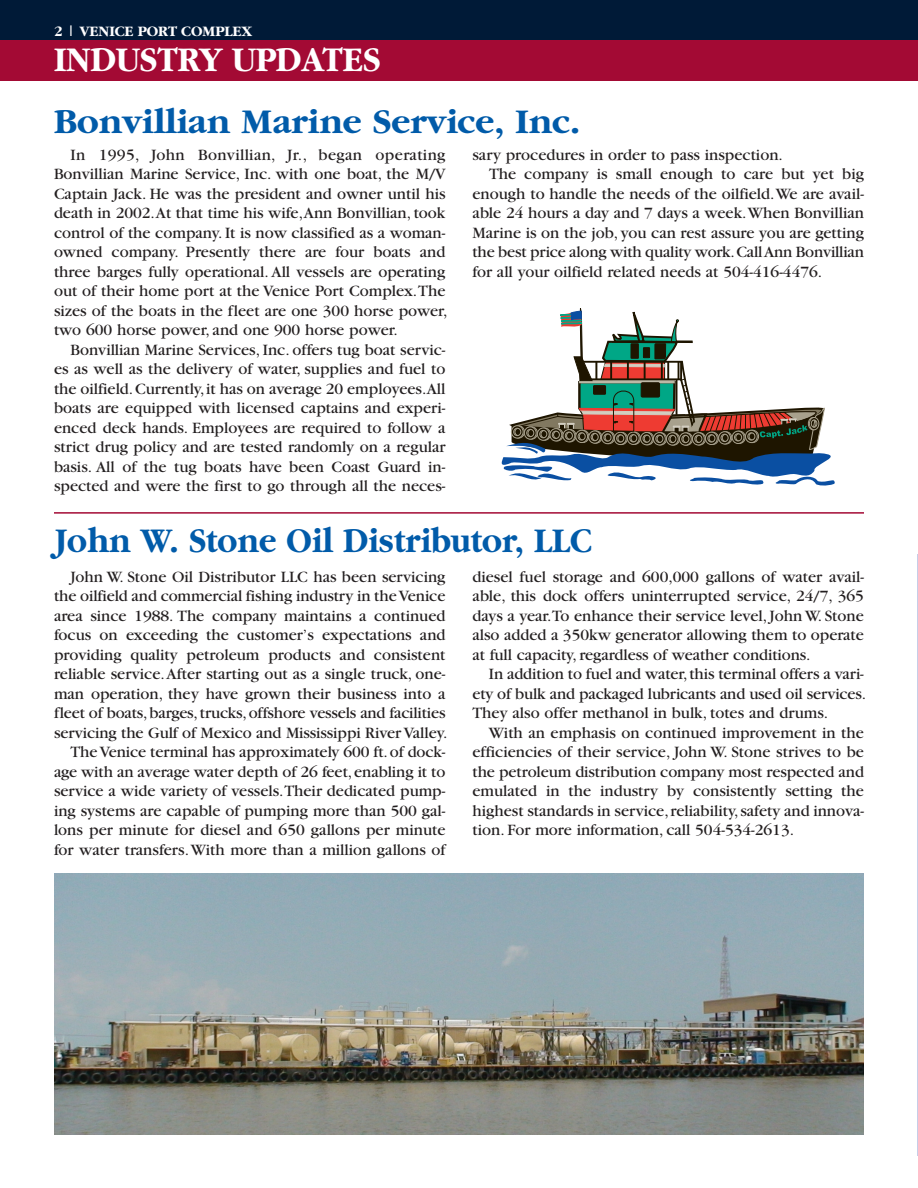
<style>
.page{position:relative;width:918px;height:1188px;background:#fff}
.page>*{position:absolute;margin:0;border:0;box-sizing:border-box;transform-origin:0 0}
.t1{font:700 36px "Garamond";color:#015ba9;scale:.92 1}
.t2{font:700 36px "Garamond";color:#015ba9}
.t3{font:700 36px "Garamond";color:#fff;scale:.94 1}
.t4{font:16.5px/19.5px "Garamond";color:#231f20;text-align:justify}
.t5{font:700 15px "Garamond";color:#fff}
</style>
<div class="page">
<hr style="left:917px;top:554px;width:1px;height:602px;background:#c6cee8">
<div style="left:0;top:0;width:918px;height:42px;background:#001a37"></div>
<div style="left:0;top:40px;width:918px;height:41px;background:#a30a34"></div>
<hr style="left:54px;top:512px;width:810px;height:2px;background:#a30a34">
<img style="left:54px;top:873px;width:810px;height:261px">
<svg style="left:502px;top:308px;width:333px;height:178px"></svg>
<p class="t5" style="left:54px;top:25px;width:200px">2 | VENICE PORT COMPLEX</p>
<h1 class="t3" style="left:54px;top:46px;width:349px">INDUSTRY UPDATES</h1>
<h1 class="t2" style="left:54px;top:108px;width:528px">Bonvillian Marine Service, Inc.</h1>
<p class="t4" style="left:54px;top:146px;width:395px;text-indent:16px">In 1995, John Bonvillian, Jr., began operating Bonvillian Marine Service, Inc. with one boat, the M/V Captain Jack. He was the president and owner until his death in 2002.At that time his wife,Ann Bonvillian, took control of the company. It is now classified as a woman&shy;owned company. Presently there are four boats and three barges fully operational. All vessels are operating out of their home port at the Venice Port Complex.The sizes of the boats in the fleet are one 300 horse power, two 600 horse power, and one 900 horse power.</p>
<p class="t4" style="left:54px;top:341px;width:393px;text-indent:16px">Bonvillian Marine Services, Inc. offers tug boat servic&shy;es as well as the delivery of water, supplies and fuel to the oilfield. Currently, it has on average 20 employees.All boats are equipped with licensed captains and experi&shy;enced deck hands. Employees are required to follow a strict drug policy and are tested randomly on a regular basis. All of the tug boats have been Coast Guard in - spected and were the first to go through all the neces-</p>
<p class="t4" style="left:473px;top:146px;width:312px">sary procedures in order to pass inspection.</p>
<p class="t4" style="left:489px;top:166px;width:377px">The company is small enough to care but yet big</p>
<p class="t4" style="left:473px;top:185px;width:393px">enough to handle the needs of the oilfield. We are avail-</p>
<p class="t4" style="left:473px;top:205px;width:393px">able 24 hours a day and 7 days a week. When Bonvillian</p>
<p class="t4" style="left:473px;top:224px;width:393px">Marine is on the job, you can rest assure you are getting</p>
<p class="t4" style="left:473px;top:244px;width:393px">the best price along with quality work. Call Ann Bonvillian</p>
<p class="t4" style="left:473px;top:263px;width:351px">for all your oilfield related needs at 504-416-4476.</p>
<h1 class="t1" style="left:54px;top:527px;width:586px">John W. Stone Oil Distributor, LLC</h1>
<p class="t4" style="left:54px;top:568px;width:395px;text-align:right">John W. Stone Oil Distributor LLC has been servicing the oilfield and commercial fishing industry in the Venice area since 1988. The company maintains a continued focus on exceeding the customer’s expectations and providing quality petroleum products and consistent reliable service. After starting out as a single truck, one&shy;man operation, they have grown their business into a fleet of boats, barges, trucks, offshore vessels and facilities servicing the Gulf of Mexico and Mississippi River Valley.<br>The Venice terminal has approximately 600 ft. of dock&shy;age with an average water depth of 26 feet, enabling it to service a wide variety of vessels.Their dedicated pump&shy;ing systems are capable of pumping more than 500 gal&shy;lons per minute for diesel and 650 gallons per minute for water transfers. With more than a million gallons of</p>
<p class="t4" style="left:472px;top:568px;width:393px">diesel fuel storage and 600,000 gallons of water avail&shy;able, this dock offers uninterrupted service, 24/7, 365 days a year.To enhance their service level, John W. Stone also added a 350kw generator allowing them to operate at full capacity, regardless of weather conditions.</p>
<p class="t4" style="left:472px;top:666px;width:395px;text-align:left;text-indent:16px">In addition to fuel and water, this terminal offers a vari&shy;ety of bulk and packaged lubricants and used oil services.<br>They also offer methanol in bulk, totes and drums.</p>
<p class="t4" style="left:472px;top:724px;width:393px;text-indent:16px">With an emphasis on continued improvement in the efficiencies of their service, John W. Stone strives to be the petroleum distribution company most respected and emulated in the industry by consistently setting the highest standards in service, reliability, safety and innova&shy;tion. For more information, call 504-534-2613.</p>
</div>
